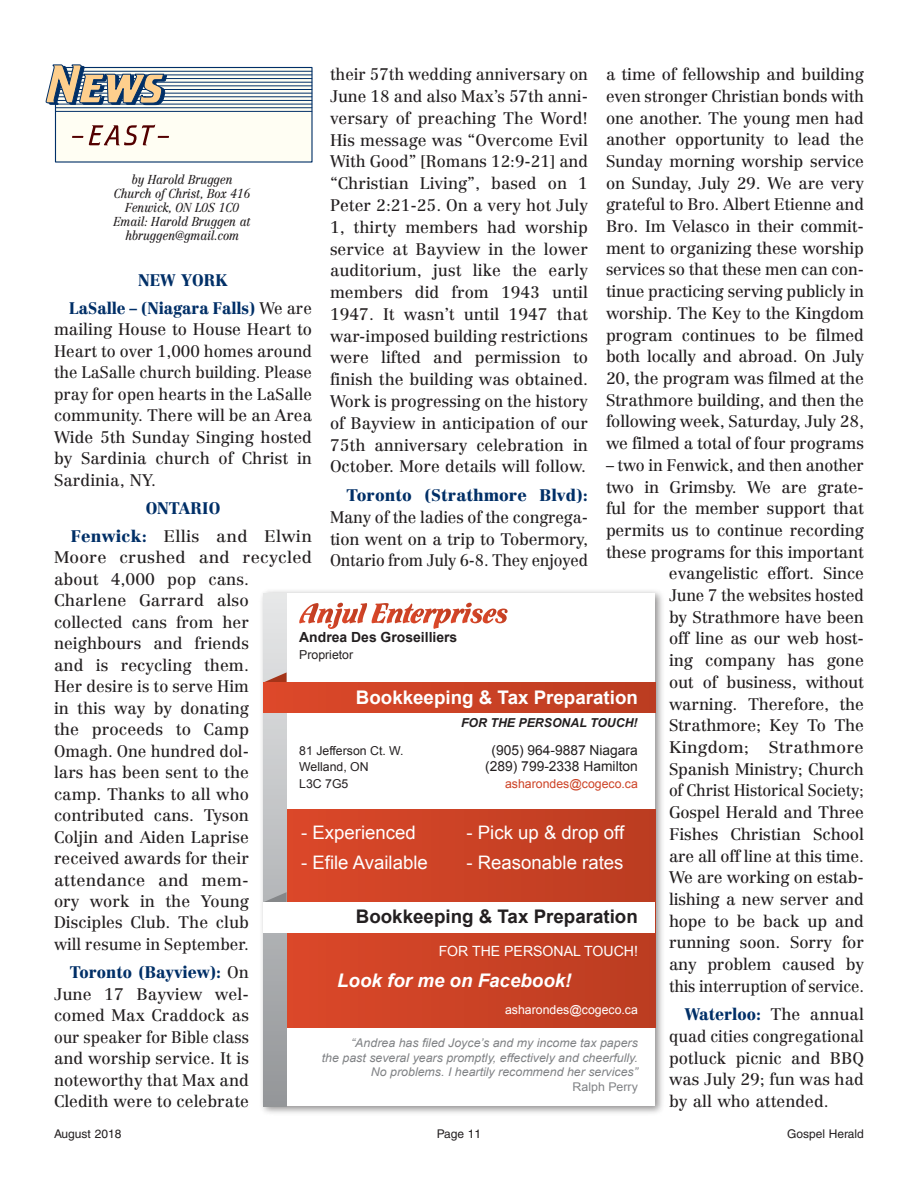
<style>
.page{position:relative;width:918px;height:1188px;background:#fff}
.page>*{position:absolute;margin:0;border:0;box-sizing:border-box;transform-origin:0 0}
.t1{font:700 18.75px "Arial";color:#fff}
.t2{font:700 18.75px "Arial";color:#231f20}
.t3{font:italic 700 18.75px "Arial";color:#fff}
.t4{font:18.6px "Arial";color:#fff}
.t5{font:16.5px/21.8px "Centennial";letter-spacing:-.01em;color:#231f20;text-align:justify}
.t6{font:16.5px/21.5px "Centennial";letter-spacing:-.01em;color:#231f20;scale:1.05 1}
.t7{font:900 16.5px/28.2px "Centennial";color:#002f67;scale:.95 1}
.t8{font:900 16.5px "Centennial";color:#002f67}
.t9{font:14.1px "Arial";color:#fff}
.t10{font:700 13.95px "Arial";color:#231f20}
.t11{font:13.8px/16.5px "Arial";color:#231f20;text-align:center}
.t12{font:italic 12.75px/14.1px "Centennial";letter-spacing:-.01em;color:#231f20;text-align:center;scale:.9 1}
.t13{font:12.3px/16.5px "Arial";color:#231f20}
.t14{font:12.3px "Arial";color:#cd4326}
.t15{font:12.3px "Arial";color:#fff}
.t16{font:italic 700 12.3px "Arial";color:#231f20}
.t17{font:italic 12px/14.4px "Arial";color:#808285;text-align:right}
.t18{font:12px "Helvetica";color:#231f20}
.t19{font:12px "Arial";color:#808285}
.s1{font-weight:900;color:#002f67}
.s2{font-weight:400;color:#231f20}
</style>
<div class="page">
<div style="left:55px;top:68px;width:257px;height:94px;background:#fffef3"></div>
<div style="left:55px;top:67px;width:258px;height:96px;border:1px solid #002f67"></div>
<hr style="left:56px;top:71px;width:256px;height:1px;background:#002f67">
<hr style="left:56px;top:75px;width:256px;height:1px;background:#002f67">
<hr style="left:56px;top:78px;width:256px;height:1px;background:#002f67">
<hr style="left:56px;top:82px;width:256px;height:1px;background:#002f67">
<hr style="left:56px;top:86px;width:256px;height:1px;background:#002f67">
<hr style="left:56px;top:89px;width:256px;height:1px;background:#002f67">
<hr style="left:56px;top:93px;width:256px;height:1px;background:#002f67">
<hr style="left:56px;top:96px;width:256px;height:1px;background:#002f67">
<hr style="left:56px;top:100px;width:256px;height:1px;background:#002f67">
<hr style="left:56px;top:104px;width:256px;height:1px;background:#002f67">
<hr style="left:56px;top:107px;width:256px;height:1px;background:#002f67">
<hr style="left:56px;top:111px;width:256px;height:1px;background:#002f67">
<svg style="left:72px;top:136px;width:11px;height:2px"></svg>
<svg style="left:89px;top:125px;width:80px;height:20px"></svg>
<svg style="left:46px;top:64px;width:121px;height:41px"></svg>
<img style="left:262px;top:591px;width:401px;height:522px">
<div style="left:264px;top:593px;width:391px;height:513px;background:#fff"></div>
<div style="left:264px;top:809px;width:391px;height:218px;background:linear-gradient(to right,#dd482a,#bb3c21)"></div>
<svg style="left:264px;top:593px;width:23px;height:513px;background:#bbbdbf"></svg>
<svg style="left:264px;top:672px;width:23px;height:10px"></svg>
<div style="left:264px;top:682px;width:391px;height:31px;background:linear-gradient(to right,#dd482a,#bb3c21)"></div>
<svg style="left:264px;top:892px;width:23px;height:10px"></svg>
<div style="left:264px;top:902px;width:391px;height:30px;background:#fff"></div>
<svg style="left:299px;top:603px;width:209px;height:26px"></svg>
<p class="t5" style="left:606px;top:63px;width:260px">a time of fellowship and building even stronger Christian bonds with one another. The young men had another opportunity to lead the Sunday morning worship service on Sunday, July 29. We are very grateful to Bro. Albert Etienne and Bro. Im Velasco in their commit&shy;ment to organizing these worship services so that these men can con&shy;tinue practicing serving publicly in worship. The Key to the Kingdom program continues to be filmed both locally and abroad. On July 20, the program was filmed at the Strathmore building, and then the following week, Saturday, July 28, we filmed a total of four programs</p>
<p class="t5" style="left:606px;top:454px;width:260px;text-align:right">– two in Fenwick, and then another two in Grimsby. We are grate&shy;ful for the member support that permits us to continue recording these programs for this important evangelistic effort. Since<br>June 7 the websites hosted<br>by Strathmore have been<br>off line as our web host-<br>ing company has gone<br>out of business, without warning. Therefore, the<br>Strathmore; Key To The<br>Kingdom; Strathmore<br>Spanish Ministry; Church<br>of Christ Historical Society;<br>Gospel Herald and Three<br>Fishes Christian School<br>are all off line at this time.<br>We are working on estab-<br>lishing a new server and<br>hope to be back up and running soon. Sorry for<br>any problem caused by<br>this interruption of service.</p>
<p class="t5" style="left:669px;top:1003px;width:197px;text-indent:16px"><span class="s1">Waterloo:</span> The annual quad cities congregational potluck picnic and BBQ was July 29; fun was had by all who attended.</p>
<p class="t5" style="left:330px;top:63px;width:260px">their 57th wedding anniversary on June 18 and also Max’s 57th anni&shy;versary of preaching The Word!<br>His message was “Overcome Evil With Good” [Romans 12:9-21] and “Christian Living”, based on 1<br>Peter 2:21-25. On a very hot July 1, thirty members had worship service at Bayview in the lower auditorium, just like the early members did from 1943 until 1947. It wasn’t until 1947 that war-imposed building restrictions were lifted and permission to finish the building was obtained.<br>Work is progressing on the history of Bayview in anticipation of our 75th anniversary celebration in October. More details will follow.</p>
<p class="t8" style="left:346px;top:485px;width:243px">Toronto (Strathmore Blvd):</p>
<p class="t5" style="left:330px;top:506px;width:260px">Many of the ladies of the congrega&shy;tion went on a trip to Tobermory, Ontario from July 6-8. They enjoyed</p>
<p class="t12" style="left:114px;top:172px;width:154px">by Harold Bruggen<br>Church of Christ, Box 416<br>Fenwick, ON L0S 1C0<br>Email: Harold Bruggen at hbruggen@gmail.com</p>
<p class="t7" style="left:69px;top:265px;width:257px;text-indent:69px">NEW YORK<br>LaSalle – (Niagara Falls) <span class="s2">We are</span></p>
<p class="t5" style="left:54px;top:319px;width:260px">mailing House to House Heart to Heart to over 1,000 homes around the LaSalle church building. Please pray for open hearts in the LaSalle community. There will be an Area Wide 5th Sunday Singing hosted by Sardinia church of Christ in Sardinia, NY.</p>
<p class="t7" style="left:71px;top:494px;width:255px;text-indent:75px">ONTARIO<br>Fenwick: <span class="s2">Ellis and Elwin</span></p>
<p class="t6" style="left:54px;top:547px;width:247px">Moore crushed and recycled about 4,000 pop cans.<br>Charlene Garrard also collected cans from her neighbours and friends<br>and is recycling them.<br>Her desire is to serve Him<br>in this way by donating<br>the proceeds to Camp<br>Omagh. One hundred dol-<br>lars has been sent to the<br>camp. Thanks to all who contributed cans. Tyson<br>Coljin and Aiden Laprise received awards for their attendance and mem-<br>ory work in the Young<br>Disciples Club. The club<br>will resume in September.</p>
<p class="t5" style="left:54px;top:962px;width:197px;text-indent:16px"><span class="s1">Toronto (Bayview):</span> On June 17 Bayview wel&shy;comed Max Craddock as our speaker for Bible class and worship service. It is noteworthy that Max and Cledith were to celebrate</p>
<p class="t10" style="left:299px;top:628px;width:160px">Andrea Des Groseilliers</p>
<p class="t13" style="left:299px;top:646px;width:55px">Proprietor</p>
<p class="t1" style="left:356px;top:685px;width:284px">Bookkeeping &amp; Tax Preparation</p>
<p class="t16" style="left:461px;top:715px;width:178px">FOR THE PERSONAL TOUCH!</p>
<p class="t11" style="left:485px;top:742px;width:154px">(905) 964-9887 Niagara (289) 799-2338 Hamilton</p>
<p class="t14" style="left:505px;top:776px;width:134px">asharondes@cogeco.ca</p>
<p class="t13" style="left:299px;top:742px;width:106px">81 Jefferson Ct. W.<br>Welland, ON<br>L3C 7G5</p>
<p class="t4" style="left:466px;top:820px;width:159px">- Pick up &amp; drop off</p>
<p class="t4" style="left:466px;top:850px;width:159px">- Reasonable rates</p>
<p class="t4" style="left:301px;top:820px;width:116px">- Experienced</p>
<p class="t4" style="left:301px;top:850px;width:128px">- Efile Available</p>
<p class="t2" style="left:356px;top:904px;width:284px">Bookkeeping &amp; Tax Preparation</p>
<p class="t9" style="left:439px;top:942px;width:201px">FOR THE PERSONAL TOUCH!</p>
<p class="t3" style="left:337px;top:968px;width:236px">Look for me on Facebook!</p>
<p class="t15" style="left:505px;top:1001px;width:134px">asharondes@cogeco.ca</p>
<p class="t17" style="left:322px;top:1036px;width:318px">“Andrea has filed Joyce’s and my income tax papers<br>the past several years promptly, effectively and cheerfully.<br>No problems. I heartily recommend her services”</p>
<p class="t19" style="left:573px;top:1078px;width:67px">Ralph Perry</p>
<p class="t18" style="left:54px;top:1127px;width:69px">August 2018</p>
<p class="t18" style="left:437px;top:1127px;width:46px">Page 11</p>
<p class="t18" style="left:787px;top:1127px;width:78px">Gospel Herald</p>
</div>
